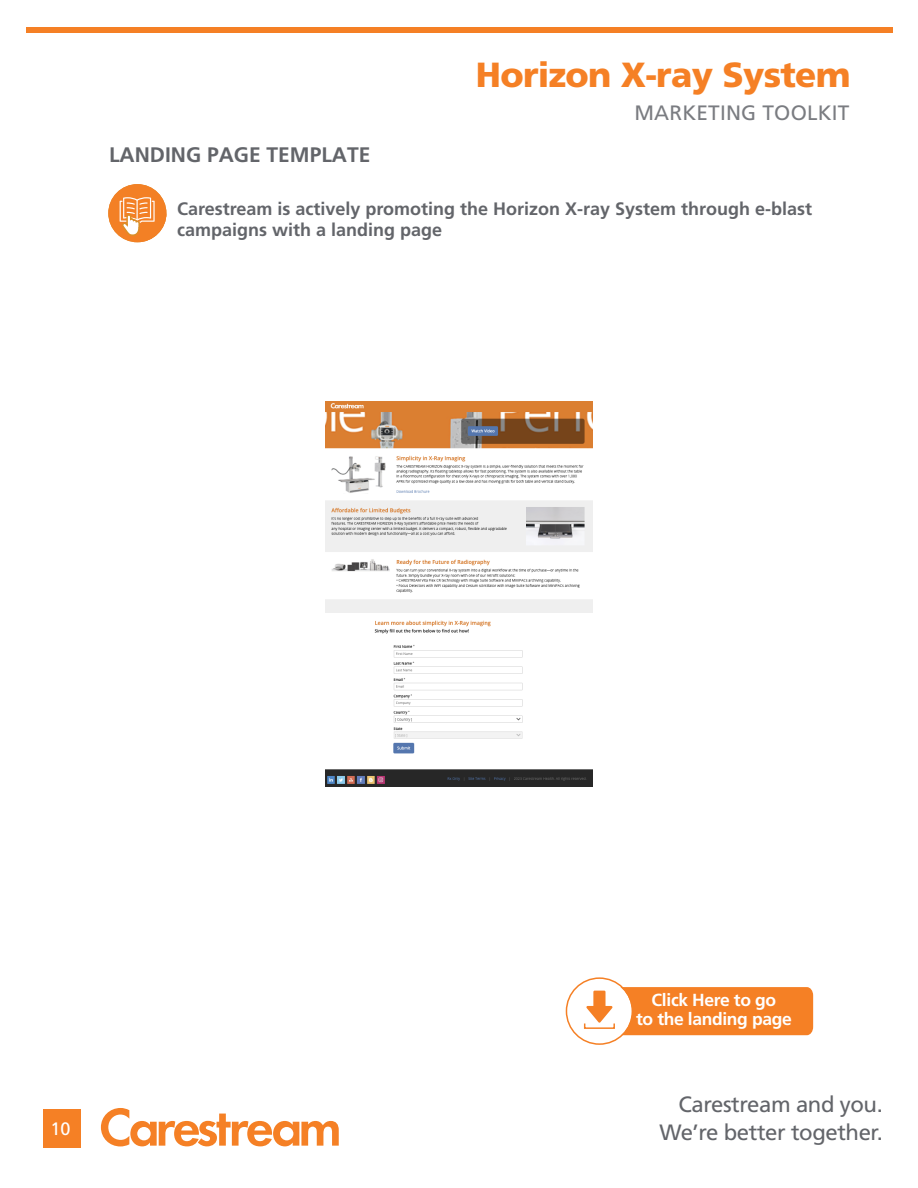
<style>
.page{position:relative;width:918px;height:1188px;background:#fff}
.page>*{position:absolute;margin:0;border:0;box-sizing:border-box;transform-origin:0 0}
.t1{font:900 34.8px "Frutiger LT Std";letter-spacing:-.02em;color:#f58025}
.t2{font:22.2px/27.8px "Frutiger LT Std";letter-spacing:-.02em;color:#63656a;text-align:right}
.t3{font:700 21px "Frutiger LT Std";color:#63656a}
.t4{font:20.85px "Frutiger LT Std";letter-spacing:.01em;color:#7a7c81}
.t5{font:700 18px/21.6px "Frutiger LT Std";color:#63656a}
.t6{font:18px "Frutiger LT Std";color:#fff}
.t7{font:700 17.4px/19px "Frutiger LT Std";letter-spacing:-.02em;color:#fff;text-align:center}
</style>
<div class="page">
<div style="left:43px;top:1109px;width:37px;height:39px;background:#f58025"></div>
<svg style="left:101px;top:1108px;width:238px;height:38px"></svg>
<div style="left:26px;top:27px;width:866px;height:5px;background:#f58025"></div>
<div style="left:108px;top:184px;width:58px;height:58px;background:#f38025;border-radius:50%"></div>
<svg style="left:120px;top:197px;width:46px;height:45px"></svg>
<div style="left:566px;top:977px;width:67px;height:68px;border:2px solid #f58025;border-radius:50%"></div>
<div style="left:584px;top:1023px;width:31px;height:6px;border:2px solid #f58025"></div>
<svg style="left:586px;top:987px;width:227px;height:48px;background:#f69244"></svg>
<img style="left:326px;top:401px;width:266px;height:386px">
<h1 class="t1" style="left:476px;top:53px;width:376px">Horizon X-ray System</h1>
<p class="t3" style="left:109px;top:142px;width:263px">LANDING PAGE TEMPLATE</p>
<p class="t4" style="left:634px;top:100px;width:217px">MARKETING TOOLKIT</p>
<p class="t5" style="left:177px;top:198px;width:636px">Carestream is actively promoting the Horizon X-ray System through e-blast campaigns with a landing page</p>
<p class="t6" style="left:51px;top:1118px;width:22px">10</p>
<p class="t7" style="left:636px;top:991px;width:157px">Click Here to go<br>to the landing page</p>
<p class="t2" style="left:659px;top:1091px;width:225px">Carestream and you.<br>We’re better together.</p>
</div>
